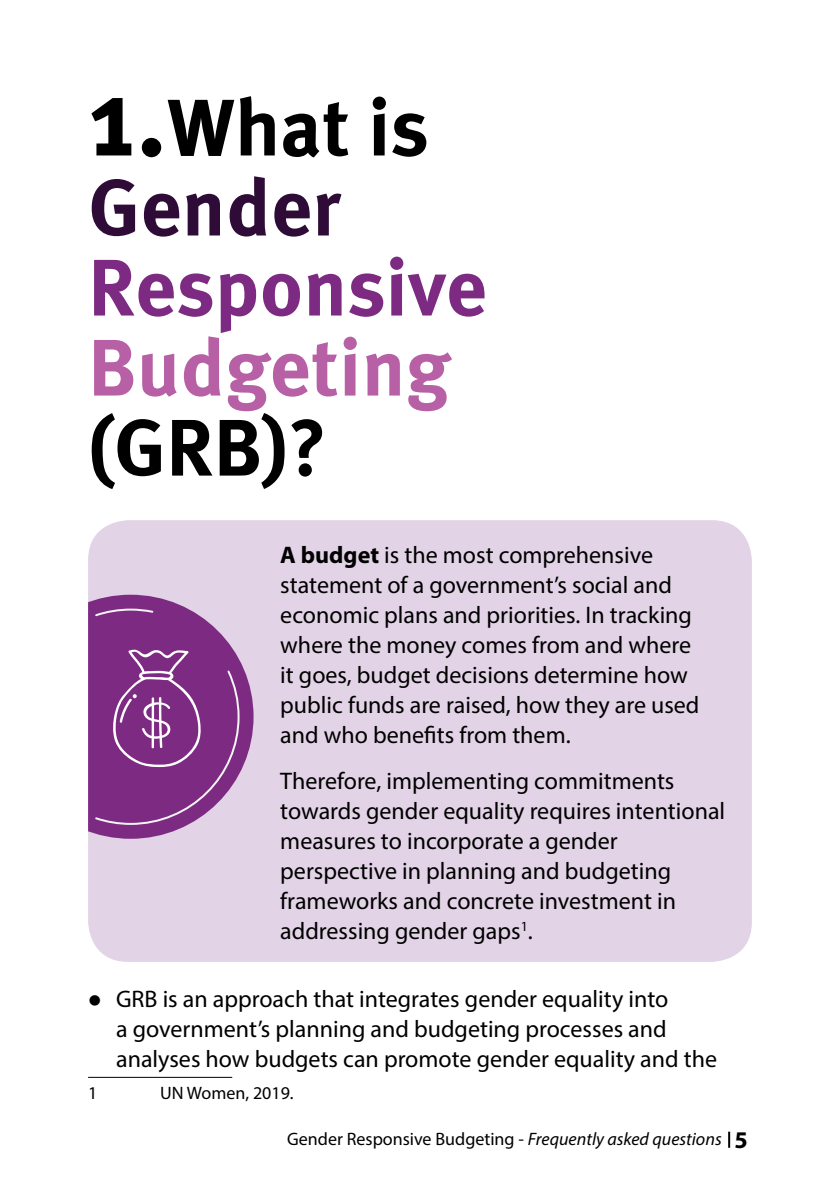
<style>
.page{position:relative;width:840px;height:1191px;background:#fff}
.page>*{position:absolute;margin:0;border:0;box-sizing:border-box;transform-origin:0 0}
.title_big_grb{font:700 80px "Meta Pro";color:#000}
.title_big_grb-2{font:700 80px "Meta Pro";letter-spacing:-.005em;color:#7d2a82}
.title_big_grb-3{font:700 80px "Meta Pro";color:#b760a6}
.title_big_grb-4{font:700 80px "Meta Pro";color:#2e0c37}
.body_sample_GRB{font:24px/30px "Myriad Pro";color:#000}
.footnote{font:18px "Myriad Pro";color:#000}
.s1{font-size:110px}
.s2{font-weight:700}
.s3{font-style:italic}
.s4{font-weight:700;font-size:24px}
</style>
<div class="page">
<div style="left:88px;top:520px;width:663px;height:442px;background:#e2d3e6;border-radius:40px"></div>
<svg style="left:88px;top:594px;width:165px;height:244px"></svg>
<hr style="left:88px;top:1076px;width:144px;height:1px;background:#000">
<svg style="left:88px;top:607px;width:152px;height:219px;background:#8d4491"></svg>
<svg style="left:728px;top:1131px;width:1px;height:16px"></svg>
<p class="title_big_grb" style="left:88px;top:77px;width:342px"><span class="s1">1.</span>What is</p>
<p class="title_big_grb-4" style="left:88px;top:157px;width:254px">Gender</p>
<p class="title_big_grb-2" style="left:88px;top:237px;width:400px">Responsive</p>
<p class="title_big_grb-3" style="left:88px;top:317px;width:364px">Budgeting</p>
<p class="title_big_grb" style="left:88px;top:397px;width:240px">(GRB)?</p>
<p class="body_sample_GRB" style="left:280px;top:539px;width:420px"><span class="s2">A budget</span> is the most comprehensive statement of a government’s social and economic plans and priorities. In tracking where the money comes from and where it goes, budget decisions determine how public funds are raised, how they are used and who benefits from them.</p>
<p class="body_sample_GRB" style="left:280px;top:765px;width:446px">Therefore, implementing commitments towards gender equality requires intentional measures to incorporate a gender perspective in planning and budgeting frameworks and concrete investment in addressing gender gaps<sup>1</sup>.</p>
<p class="body_sample_GRB" style="left:116px;top:983px;width:602px">GRB is an approach that integrates gender equality into<br>a government’s planning and budgeting processes and analyses how budgets can promote gender equality and the</p>
<p class="footnote" style="left:88px;top:1081px;width:11px">1</p>
<p class="footnote" style="left:160px;top:1081px;width:135px">UN Women, 2019.</p>
<p class="footnote" style="left:287px;top:1128px;width:462px">Gender Responsive Budgeting - <span class="s3">Frequently asked questions</span> <span class="s4">5</span></p>
</div>
